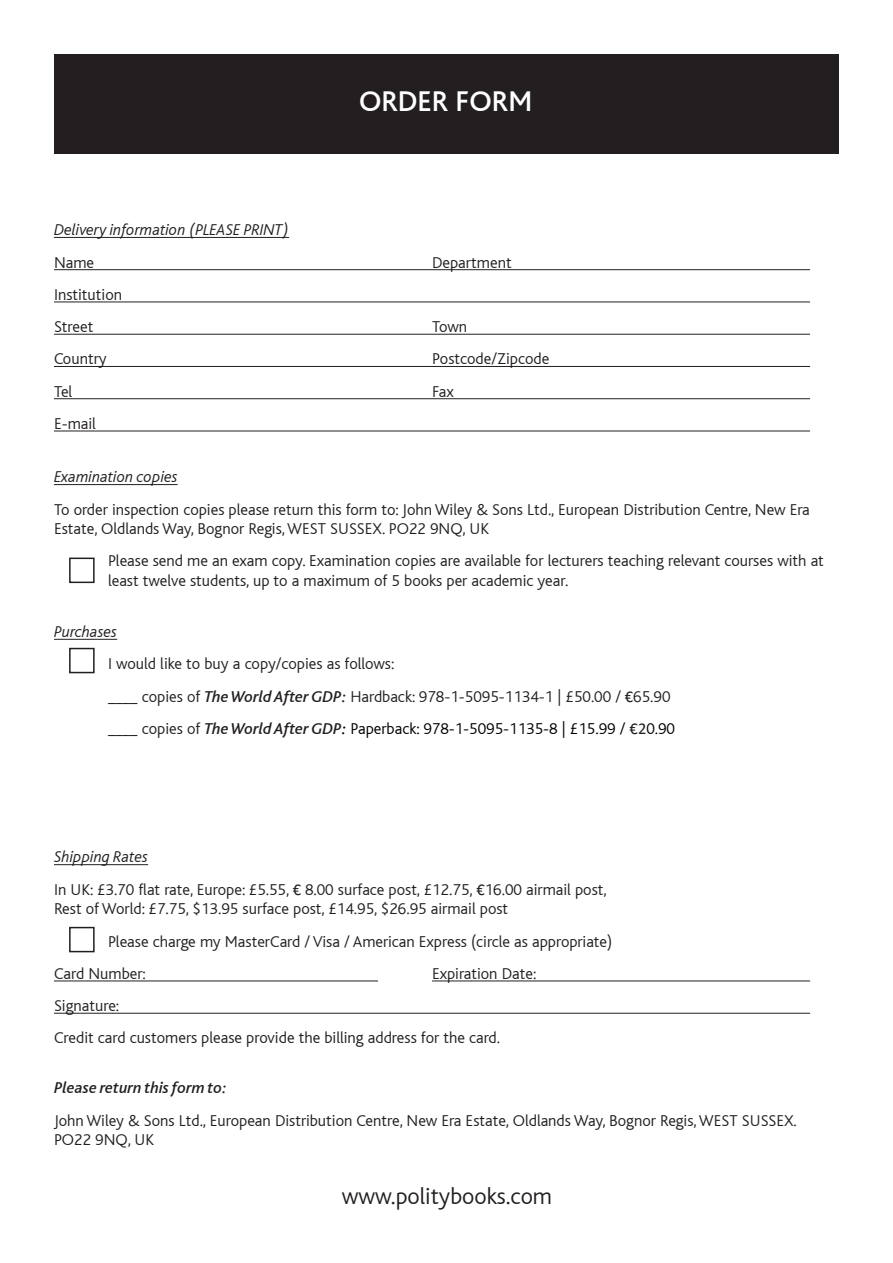
<style>
.page{position:relative;width:893px;height:1263px;background:#fff}
.page>*{position:absolute;margin:0;border:0;box-sizing:border-box;transform-origin:0 0}
.t1{font:500 30px "Bliss";color:#fff}
.t2{font:300 24px "Bliss";color:#231f20}
.t3{font:300 16.5px/32.2px "Bliss";color:#231f20}
.t4{font:italic 300 16.5px "Bliss";color:#231f20}
.t5{font:italic 500 16.5px "Bliss";color:#231f20}
.s1{font-weight:500;font-style:italic}
.s2{font-family:"Calibri";font-weight:400}
.s3{font-weight:500;font-style:italic;color:#000001}
.s4{color:#000001}
.s5{font-style:italic}
</style>
<div class="page">
<div style="left:54px;top:54px;width:785px;height:99px;background:#231f20"></div>
<hr style="left:54px;top:237px;width:235px;height:1px;background:#231f20">
<hr style="left:54px;top:269px;width:756px;height:1px;background:#231f20">
<hr style="left:54px;top:302px;width:756px;height:1px;background:#231f20">
<hr style="left:54px;top:334px;width:756px;height:1px;background:#231f20">
<hr style="left:54px;top:366px;width:756px;height:1px;background:#231f20">
<hr style="left:54px;top:398px;width:756px;height:1px;background:#231f20">
<hr style="left:54px;top:431px;width:756px;height:1px;background:#231f20">
<hr style="left:54px;top:484px;width:124px;height:1px;background:#231f20">
<div style="left:69px;top:558px;width:26px;height:25px;border:2px solid #231f20"></div>
<hr style="left:54px;top:639px;width:63px;height:1px;background:#231f20">
<div style="left:69px;top:648px;width:26px;height:25px;border:2px solid #231f20"></div>
<hr style="left:54px;top:864px;width:94px;height:1px;background:#231f20">
<hr style="left:54px;top:981px;width:324px;height:1px;background:#231f20">
<hr style="left:432px;top:981px;width:378px;height:1px;background:#231f20">
<hr style="left:54px;top:1013px;width:756px;height:1px;background:#231f20">
<div style="left:69px;top:927px;width:26px;height:25px;border:2px solid #231f20"></div>
<h1 class="t1" style="left:359px;top:85px;width:175px">ORDER FORM</h1>
<p class="t4" style="left:54px;top:221px;width:237px">Delivery information (PLEASE PRINT)</p>
<p class="t3" style="left:54px;top:246px;width:42px">Name</p>
<p class="t3" style="left:432px;top:246px;width:81px">Department</p>
<p class="t3" style="left:54px;top:279px;width:70px">Institution<br>Street</p>
<p class="t3" style="left:432px;top:311px;width:37px">Town</p>
<p class="t3" style="left:54px;top:343px;width:54px">Country</p>
<p class="t3" style="left:432px;top:343px;width:119px">Postcode/Zipcode</p>
<p class="t3" style="left:54px;top:375px;width:20px">Tel</p>
<p class="t3" style="left:432px;top:375px;width:23px">Fax</p>
<p class="t3" style="left:54px;top:408px;width:43px">E-mail</p>
<p class="t4" style="left:54px;top:468px;width:125px">Examination copies</p>
<p class="t3" style="left:54px;top:500px;width:757px;line-height:19.5px">To order inspection copies please return this form to: John Wiley &amp; Sons Ltd., European Distribution Centre, New Era<br>Estate, Oldlands Way, Bognor Regis, WEST SUSSEX. PO22 9NQ, UK</p>
<p class="t3" style="left:108px;top:552px;width:717px;line-height:19.5px">Please send me an exam copy. Examination copies are available for lecturers teaching relevant courses with at least twelve students, up to a maximum of 5 books per academic year.</p>
<p class="t4" style="left:54px;top:623px;width:65px">Purchases</p>
<p class="t3" style="left:108px;top:648px;width:569px">I would like to buy a copy/copies as follows:<br>____ copies of <span class="s1">The World After GDP:</span> Hardback: 978-1-5095-1134-1 | £50.00 / <span class="s2">€</span>65.90 ____ copies of <span class="s1">The World After GDP</span><span class="s3">:</span> <span class="s4">Paperback: 978-1-5095-1135-8 | £15.99 /</span> <span class="s2">€2</span><span class="s4">0.90</span></p>
<p class="t3" style="left:54px;top:841px;width:554px"><span class="s5">Shipping Rates<br></span>In UK: £3.70 flat rate, Europe: £5.55, <span class="s2">€</span> 8.00 surface post, £12.75, <span class="s2">€</span>16.00 airmail post,</p>
<p class="t3" style="left:54px;top:893px;width:456px">Rest of World: £7.75, $13.95 surface post, £14.95, $26.95 airmail post</p>
<p class="t3" style="left:108px;top:925px;width:506px">Please charge my MasterCard / Visa / American Express (circle as appropriate)</p>
<p class="t3" style="left:54px;top:957px;width:93px">Card Number:</p>
<p class="t3" style="left:432px;top:957px;width:106px">Expiration Date:</p>
<p class="t3" style="left:54px;top:990px;width:447px">Signature:<br>Credit card customers please provide the billing address for the card.</p>
<p class="t5" style="left:54px;top:1079px;width:174px">Please return this form to:</p>
<p class="t3" style="left:54px;top:1111px;width:744px;line-height:19.5px">John Wiley &amp; Sons Ltd., European Distribution Centre, New Era Estate, Oldlands Way, Bognor Regis, WEST SUSSEX.<br>PO22 9NQ, UK</p>
<h2 class="t2" style="left:342px;top:1183px;width:212px">www.politybooks.com</h2>
</div>
